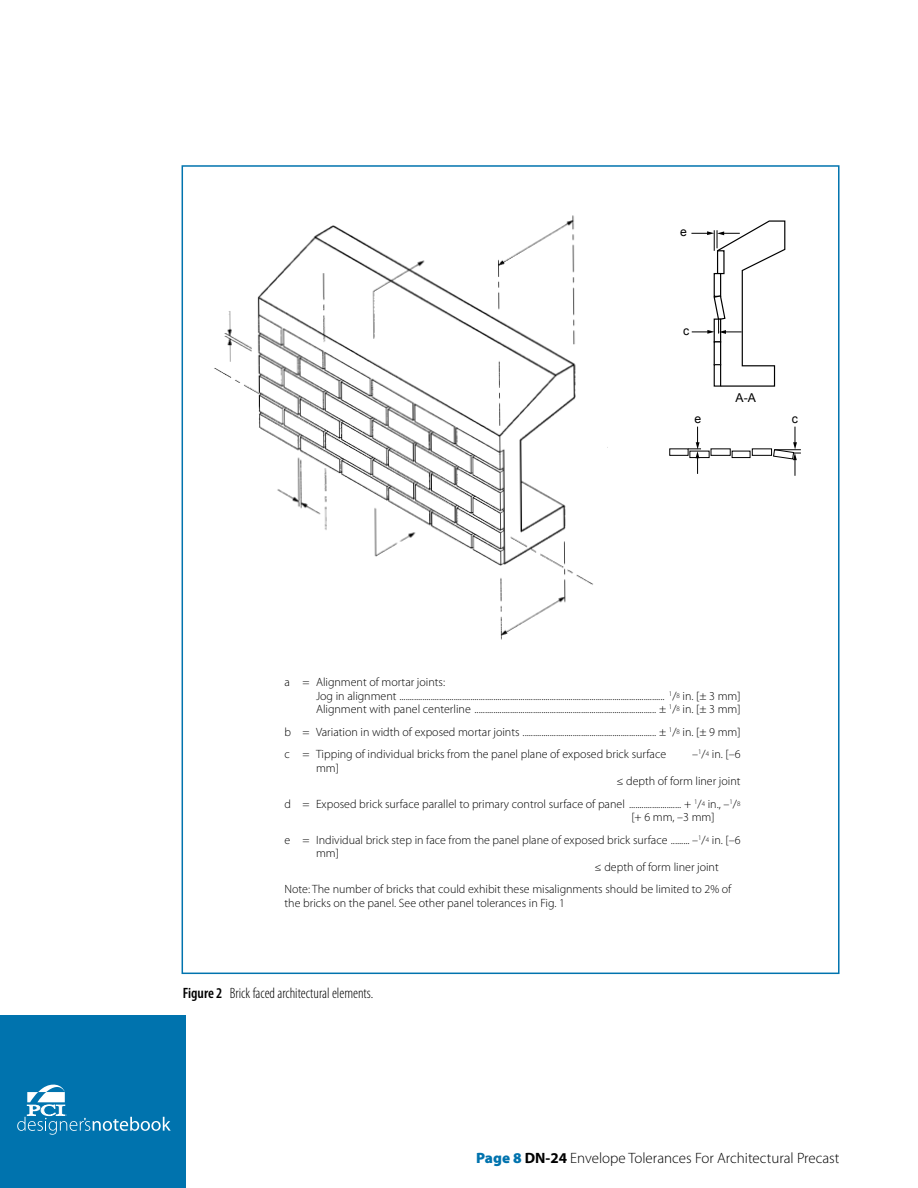
<style>
.page{position:relative;width:918px;height:1188px;background:#fff}
.page>*{position:absolute;margin:0;border:0;box-sizing:border-box;transform-origin:0 0}
.t1{font:300 15px "Myriad Pro";color:#000}
.t2{font:300 condensed 15px "Myriad Pro";color:#000}
.t3{font:12.15px "Arial";color:#000}
.t4{font:300 12px/22.5px "Myriad Pro";color:#000}
.s1{font-weight:600}
.s2{font-weight:900;color:#0073ae}
.s3{font-weight:700}
</style>
<div class="page">
<div style="left:0;top:1015px;width:186px;height:173px;background:#0073ae"></div>
<svg style="left:17px;top:1084px;width:154px;height:51px"></svg>
<div style="left:689px;top:451px;width:21px;height:7px;border:1px solid #000"></div>
<div style="left:711px;top:448px;width:20px;height:8px;border:1px solid #000"></div>
<div style="left:669px;top:448px;width:20px;height:8px;border:1px solid #000"></div>
<div style="left:752px;top:448px;width:20px;height:8px;border:1px solid #000"></div>
<div style="left:732px;top:451px;width:18px;height:7px;border:1px solid #000"></div>
<svg style="left:773px;top:427px;width:28px;height:49px"></svg>
<svg style="left:688px;top:427px;width:13px;height:47px"></svg>
<svg style="left:691px;top:220px;width:95px;height:167px"></svg>
<img style="left:214px;top:215px;width:394px;height:425px">
<p class="t3" style="left:680px;top:224px;width:8px">e</p>
<p class="t3" style="left:683px;top:323px;width:8px">c</p>
<p class="t3" style="left:736px;top:390px;width:22px">A-A</p>
<p class="t3" style="left:695px;top:411px;width:8px">e</p>
<p class="t3" style="left:792px;top:411px;width:8px">c</p>
<p class="t4" style="left:316px;top:675px;width:426px;line-height:13.5px;text-indent:-32px">a = Alignment of mortar joints:<br>Jog in alignment ............................................................................................................................... <sup>1</sup>/<sup>8</sup> in. [± 3 mm]<br>Alignment with panel centerline ....................................................................................... ± <sup>1</sup>/<sup>8</sup> in. [± 3 mm]</p>
<p class="t4" style="left:285px;top:720px;width:457px">b = Variation in width of exposed mortar joints ................................................................ ± <sup>1</sup>/<sup>8</sup> in. [± 9 mm] c = Tipping of individual bricks from the panel plane of exposed brick surface</p>
<p class="t4" style="left:692px;top:743px;width:50px">–<sup>1</sup>/<sup>4</sup> in. [–6</p>
<p class="t4" style="left:316px;top:756px;width:24px">mm]</p>
<p class="t4" style="left:285px;top:770px;width:457px;text-align:right">≤ depth of form liner joint<br>d = Exposed brick surface parallel to primary control surface of panel ......................... + <sup>1</sup>/<sup>4</sup> in., –<sup>1</sup>/<sup>8</sup></p>
<p class="t4" style="left:285px;top:806px;width:458px;text-indent:347px">[+ 6 mm, –3 mm]<br>e = Individual brick step in face from the panel plane of exposed brick surface ......... –<sup>1</sup>/<sup>4</sup> in. [–6</p>
<p class="t4" style="left:316px;top:842px;width:24px">mm]</p>
<p class="t4" style="left:285px;top:855px;width:448px;text-indent:310px">≤ depth of form liner joint<br>Note: The number of bricks that could exhibit these misalignments should be limited to 2% of</p>
<p class="t4" style="left:285px;top:891px;width:282px">the bricks on the panel. See other panel tolerances in Fig. 1</p>
<p class="t2" style="left:183px;top:984px;width:192px"><span class="s1">Figure 2</span> Brick faced architectural elements.</p>
<p class="t1" style="left:476px;top:1149px;width:365px"><span class="s2">Page 8</span> <span class="s3">DN-24</span> Envelope Tolerances For Architectural Precast</p>
</div>
